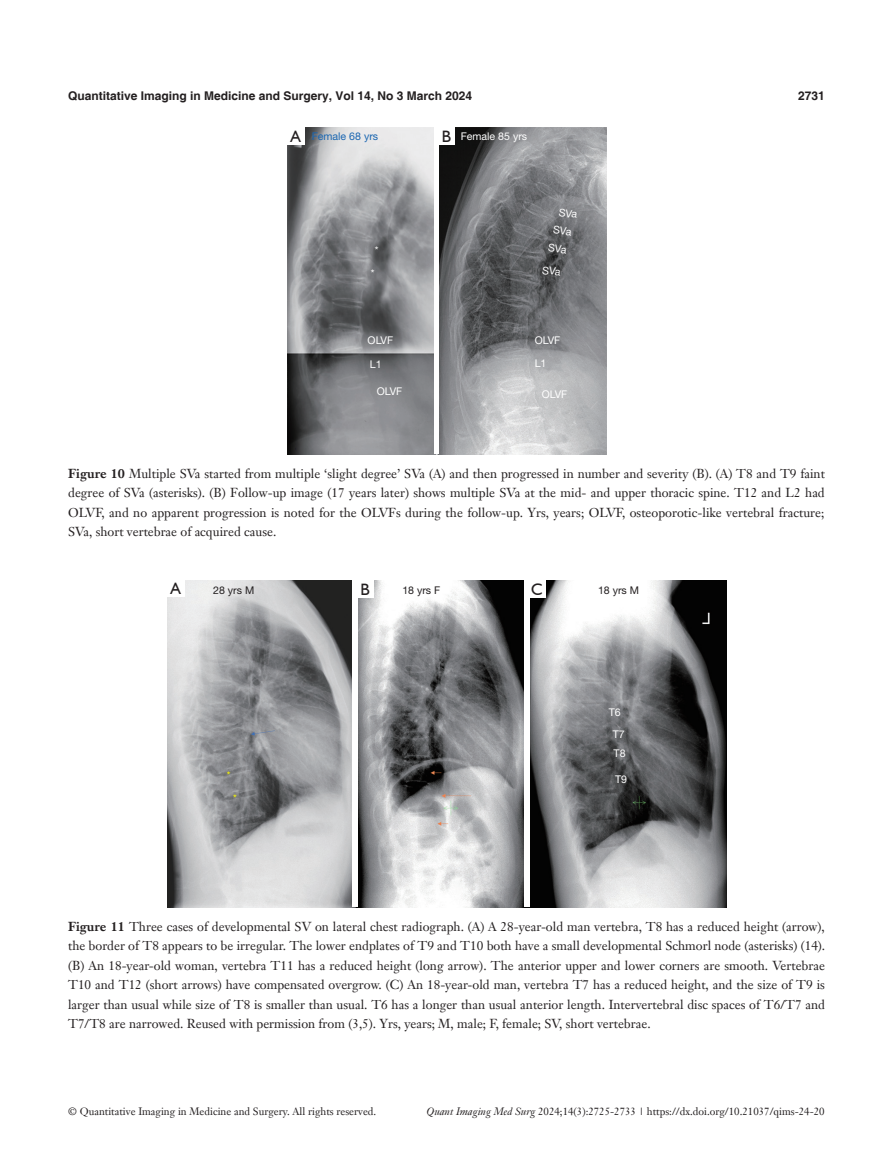
<style>
.page{position:relative;width:893px;height:1170px;background:#fff}
.page>*{position:absolute;margin:0;border:0;box-sizing:border-box;transform-origin:0 0}
.t1{font:16.5px "Humanist 521 BT";color:#231f20}
.t2{font:12.75px/19.5px "Janson Text LT";color:#231f20;text-align:justify}
.t3{font:700 12px "Helvetica";color:#231f20}
.t4{font:10.65px/22.2px "Helvetica Neue LT Pro";color:#fff;text-align:center}
.t5{font:10.65px "Helvetica Neue LT Pro";color:#231f20}
.t6{font:10.65px "Helvetica Neue LT Pro";color:#1a66b1}
.t7{font:10.65px "Helvetica Neue LT Pro";color:#ff0}
.t8{font:10.5px "Janson Text LT";color:#231f20}
.s1{font-family:"Humanist 521 BT";font-size:16.5px;color:#231f20}
.s2{font-weight:700}
.s3{font-style:italic}
</style>
<div class="page">
<img style="left:287px;top:128px;width:319px;height:326px">
<div style="left:434px;top:128px;width:5px;height:326px;background:#fff"></div>
<div style="left:287px;top:128px;width:17px;height:17px;background:#fff"></div>
<div style="left:438px;top:128px;width:17px;height:17px;background:#fff"></div>
<img style="left:167px;top:580px;width:559px;height:327px">
<div style="left:353px;top:580px;width:5px;height:327px;background:#fff"></div>
<div style="left:524px;top:580px;width:5px;height:327px;background:#fff"></div>
<div style="left:167px;top:579px;width:17px;height:17px;background:#fff"></div>
<div style="left:357px;top:580px;width:17px;height:17px;background:#fff"></div>
<div style="left:528px;top:580px;width:17px;height:17px;background:#fff"></div>
<svg style="left:542px;top:266px;width:19px;height:10px"></svg>
<svg style="left:548px;top:243px;width:19px;height:10px"></svg>
<svg style="left:553px;top:226px;width:19px;height:10px"></svg>
<svg style="left:559px;top:208px;width:18px;height:10px"></svg>
<p class="t3" style="left:68px;top:88px;width:406px">Quantitative Imaging in Medicine and Surgery, Vol 14, No 3 March 2024</p>
<p class="t3" style="left:798px;top:88px;width:28px">2731</p>
<p class="t6" style="left:290px;top:129px;width:89px"><span class="s1">A</span> Female 68 yrs</p>
<p class="t4" style="left:442px;top:125px;width:87px"><span class="s1">B</span> Female 85 yrs</p>
<p class="t4" style="left:375px;top:239px;width:5px">*</p>
<p class="t4" style="left:371px;top:261px;width:5px">*</p>
<p class="t4" style="left:368px;top:329px;width:27px">OLVF</p>
<p class="t4" style="left:535px;top:329px;width:27px">OLVF</p>
<p class="t4" style="left:370px;top:353px;width:13px">L1</p>
<p class="t4" style="left:535px;top:352px;width:13px">L1</p>
<p class="t4" style="left:377px;top:379px;width:27px">OLVF</p>
<p class="t4" style="left:542px;top:383px;width:27px">OLVF</p>
<p class="t2" style="left:68px;top:463px;width:758px"><span class="s2">Figure 10</span> Multiple SVa started from multiple ‘slight degree’ SVa (A) and then progressed in number and severity (B). (A) T8 and T9 faint degree of SVa (asterisks). (B) Follow-up image (17 years later) shows multiple SVa at the mid- and upper thoracic spine. T12 and L2 had OLVF, and no apparent progression is noted for the OLVFs during the follow-up. Yrs, years; OLVF, osteoporotic-like vertebral fracture; SVa, short vertebrae of acquired cause.</p>
<p class="t1" style="left:170px;top:577px;width:12px">A</p>
<p class="t1" style="left:360px;top:578px;width:11px">B</p>
<p class="t1" style="left:531px;top:578px;width:13px">C</p>
<p class="t5" style="left:213px;top:584px;width:43px">28 yrs M</p>
<p class="t5" style="left:402px;top:584px;width:39px">18 yrs F</p>
<p class="t5" style="left:598px;top:584px;width:43px">18 yrs M</p>
<p class="t7" style="left:227px;top:768px;width:5px">*</p>
<p class="t7" style="left:233px;top:791px;width:5px">*</p>
<p class="t4" style="left:609px;top:700px;width:18px">T6<br>T7</p>
<p class="t4" style="left:614px;top:741px;width:14px">T8</p>
<p class="t4" style="left:615px;top:767px;width:14px">T9</p>
<p class="t2" style="left:68px;top:916px;width:759px"><span class="s2">Figure 11</span> Three cases of developmental SV on lateral chest radiograph. (A) A 28-year-old man vertebra, T8 has a reduced height (arrow), the border of T8 appears to be irregular. The lower endplates of T9 and T10 both have a small developmental Schmorl node (asterisks) (14). (B) An 18-year-old woman, vertebra T11 has a reduced height (long arrow). The anterior upper and lower corners are smooth. Vertebrae T10 and T12 (short arrows) have compensated overgrow. (C) An 18-year-old man, vertebra T7 has a reduced height, and the size of T9 is larger than usual while size of T8 is smaller than usual. T6 has a longer than usual anterior length. Intervertebral disc spaces of T6/T7 and T7/T8 are narrowed. Reused with permission from (3,5). Yrs, years; M, male; F, female; SV, short vertebrae.</p>
<p class="t8" style="left:68px;top:1104px;width:310px">© Quantitative Imaging in Medicine and Surgery. All rights reserved.</p>
<p class="t8" style="left:427px;top:1104px;width:400px"><span class="s3">Quant Imaging Med Surg</span> 2024;14(3):2725-2733 | https://dx.doi.org/10.21037/qims-24-20</p>
</div>
